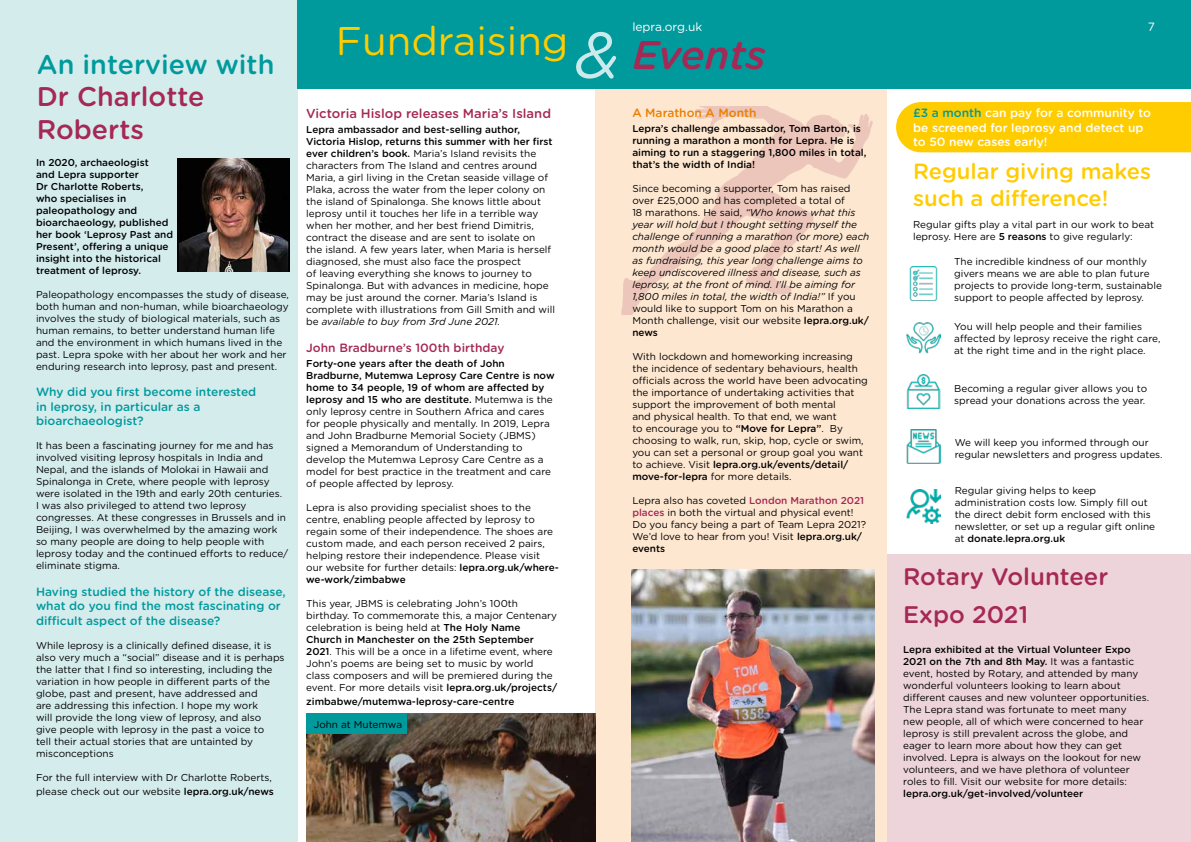
<style>
.page{position:relative;width:1191px;height:842px;background:#fff}
.page>*{position:absolute;margin:0;border:0;box-sizing:border-box;transform-origin:0 0}
.t1{font:40px "Gotham Rounded";color:#fc0}
.t2{font:500 27px/32.4px "Gotham Rounded";color:#a52855}
.t3{font:500 27px "Gotham Rounded";color:#009a9d}
.t4{font:500 24px/37px "Gotham Rounded";color:#a52855}
.t5{font:500 22px/26.4px "Gotham Rounded";color:#fc0}
.t6{font:500 13px "Gotham Rounded";color:#a52855}
.t7{font:500 12px/14.4px "Gotham Rounded";color:#009a9d}
.t8{font:500 12px/14.4px "Gotham Rounded";color:#fff}
.t9{font:500 12px "Gotham Rounded";color:#a52855}
.t10{font:500 12px "Gotham Rounded";color:#eb7f00}
.t11{font:12px "Gotham Rounded";color:#fff}
.t12{font:10px/12px "Gotham Rounded";color:#000}
.t13{font:italic 10px/12px "Gotham Rounded";color:#000}
.t14{font:500 10px/12px "Gotham Rounded";color:#000}
.s1{font-weight:500}
.s2{font-style:italic;font-size:64.7px;color:#fff}
.s3{font-weight:500;font-style:italic;color:#a52855}
.s4{font-style:italic}
.s5{font-style:normal}
.s6{font-weight:500;font-style:normal}
.s7{font-weight:500;color:#a52855}
.s8{color:#009a9d}
</style>
<div class="page">
<div style="left:595px;top:77px;width:292px;height:765px;background:#fde7d1"></div>
<img style="left:621px;top:106px;width:252px;height:209px">
<div style="left:887px;top:555px;width:304px;height:287px;background:#edd4da"></div>
<div style="left:0;top:0;width:298px;height:842px;background:#d5eced"></div>
<div style="left:298px;top:0;width:893px;height:89px;background:#009a9d"></div>
<img style="left:177px;top:158px;width:112px;height:113px">
<img style="left:306px;top:714px;width:289px;height:128px">
<div style="left:306px;top:714px;width:100px;height:20px;background:#009a9d"></div>
<img style="left:631px;top:570px;width:243px;height:272px">
<div style="left:896px;top:102px;width:295px;height:50px;background:#fc0"></div>
<img style="left:909px;top:266px;width:29px;height:34px">
<img style="left:906px;top:322px;width:34px;height:32px">
<img style="left:906px;top:374px;width:34px;height:34px">
<img style="left:906px;top:430px;width:34px;height:34px">
<img style="left:906px;top:489px;width:34px;height:34px">
<h2 class="t3" style="left:37px;top:45px;width:239px">An interview with</h2>
<h2 class="t2" style="left:37px;top:80px;width:169px">Dr Charlotte<br>Roberts</h2>
<p class="t14" style="left:36px;top:156px;width:139px">In 2020, archaeologist<br>and Lepra supporter<br>Dr Charlotte Roberts,<br>who specialises in paleopathology and bioarchaeology, published her book ‘Leprosy Past and<br>Present’, offering a unique insight into the historical treatment of leprosy.</p>
<p class="t12" style="left:36px;top:288px;width:254px">Paleopathology encompasses the study of disease, both human and non-human, while bioarchaeology involves the study of biological materials, such as human remains, to better understand human life and the environment in which humans lived in the past. Lepra spoke with her about her work and her enduring research into leprosy, past and present.</p>
<p class="t7" style="left:36px;top:384px;width:222px">Why did you first become interested in leprosy, in particular as a bioarchaeologist?</p>
<p class="t12" style="left:36px;top:439px;width:254px">It has been a fascinating journey for me and has involved visiting leprosy hospitals in India and Nepal, and the islands of Molokai in Hawaii and Spinalonga in Crete, where people with leprosy were isolated in the 19th and early 20th centuries.<br>I was also privileged to attend two leprosy congresses. At these congresses in Brussels and in Beijing, I was overwhelmed by the amazing work so many people are doing to help people with leprosy today and the continued efforts to reduce/ eliminate stigma.</p>
<p class="t7" style="left:36px;top:584px;width:251px">Having studied the history of the disease, what do you find the most fascinating or difficult aspect of the disease?</p>
<p class="t12" style="left:36px;top:638px;width:250px">While leprosy is a clinically defined disease, it is also very much a “social” disease and it is perhaps the latter that I find so interesting, including the variation in how people in different parts of the globe, past and present, have addressed and<br>are addressing this infection. I hope my work<br>will provide the long view of leprosy, and also give people with leprosy in the past a voice to<br>tell their actual stories that are untainted by misconceptions</p>
<p class="t12" style="left:36px;top:769px;width:239px;line-height:14.4px">For the full interview with Dr Charlotte Roberts, please check out our website <span class="s1">lepra.org.uk/news</span></p>
<p class="t11" style="left:632px;top:18px;width:71px">lepra.org.uk</p>
<p class="t11" style="left:1147px;top:18px;width:9px">7</p>
<h1 class="t1" style="left:336px;top:13px;width:431px">Fundraising<span class="s2">&amp;</span> <span class="s3">Events</span></h1>
<h3 class="t6" style="left:306px;top:104px;width:246px">Victoria Hislop releases Maria’s Island</h3>
<p class="t12" style="left:306px;top:123px;width:250px"><span class="s1">Lepra ambassador and best-selling author, Victoria Hislop, returns this summer with her first ever children’s book.</span> Maria’s Island revisits the characters from The Island and centres around Maria, a girl living in the Cretan seaside village of Plaka, across the water from the leper colony on the island of Spinalonga. She knows little about leprosy until it touches her life in a terrible way when her mother, and her best friend Dimitris, contract the disease and are sent to isolate on<br>the island. A few years later, when Maria is herself diagnosed, she must also face the prospect<br>of leaving everything she knows to journey to Spinalonga. But with advances in medicine, hope may be just around the corner. Maria’s Island is complete with illustrations from Gill Smith and will be <span class="s4">available to buy from 3rd June 2021.</span></p>
<p class="t9" style="left:306px;top:339px;width:200px">John Bradburne’s 100th birthday</p>
<p class="t12" style="left:306px;top:357px;width:250px"><span class="s1">Forty-one years after the death of John Bradburne, Mutemwa Leprosy Care Centre is now home to 34 people, 19 of whom are affected by leprosy and 15 who are destitute.</span> Mutemwa is the only leprosy centre in Southern Africa and cares for people physically and mentally. In 2019, Lepra and John Bradburne Memorial Society (JBMS) signed a Memorandum of Understanding to develop the Mutemwa Leprosy Care Centre as a model for best practice in the treatment and care of people affected by leprosy.</p>
<p class="t12" style="left:306px;top:501px;width:254px">Lepra is also providing specialist shoes to the centre, enabling people affected by leprosy to regain some of their independence. The shoes are custom made, and each person received 2 pairs, helping restore their independence. Please visit our website for further details: <span class="s1">lepra.org.uk/where&shy;we-work/zimbabwe</span></p>
<p class="t12" style="left:306px;top:597px;width:252px">This year, JBMS is celebrating John’s 100th birthday. To commemorate this, a major Centenary celebration is being held at <span class="s1">The Holy Name Church in Manchester on the 25th September 2021</span>. This will be a once in a lifetime event, where John’s poems are being set to music by world class composers and will be premiered during the event. For more details visit <span class="s1">lepra.org.uk/projects/</span></p>
<p class="t14" style="left:306px;top:695px;width:210px">zimbabwe/mutemwa-leprosy-care-centre</p>
<p class="t12" style="left:314px;top:718px;width:90px">John at Mutemwa</p>
<p class="t10" style="left:632px;top:105px;width:126px">A Marathon A Month</p>
<p class="t14" style="left:632px;top:122px;width:235px">Lepra’s challenge ambassador, Tom Barton, is running a marathon a month for Lepra. He is aiming to run a staggering 1,800 miles in total, that’s the width of India!</p>
<p class="t13" style="left:632px;top:182px;width:238px"><span class="s5">Since becoming a supporter, Tom has raised over £25,000 and has completed a total of<br>18 marathons. He said,</span> “Who knows what this year will hold but I thought setting myself the challenge of running a marathon (or more) each month would be a good place to start! As well as fundraising, this year long challenge aims to keep undiscovered illness and disease, such as leprosy, at the front of mind. I’ll be aiming for 1,800 miles in total, the width of India!” <span class="s5">If you would like to support Tom on his Marathon a Month challenge, visit our website</span> <span class="s6">lepra.org.uk/ news</span></p>
<p class="t12" style="left:632px;top:350px;width:237px">With lockdown and homeworking increasing the incidence of sedentary behaviours, health officials across the world have been advocating the importance of undertaking activities that support the improvement of both mental<br>and physical health. To that end, we want<br>to encourage you to <span class="s1">“Move for Lepra”</span>. By choosing to walk, run, skip, hop, cycle or swim, you can set a personal or group goal you want to achieve. Visit <span class="s1">lepra.org.uk/events/detail/ move-for-lepra</span> for more details.</p>
<p class="t12" style="left:632px;top:494px;width:235px">Lepra also has coveted <span class="s7">London Marathon 2021 places</span> in both the virtual and physical event!<br>Do you fancy being a part of Team Lepra 2021?<br>We’d love to hear from you! Visit <span class="s1">lepra.org.uk/ events</span></p>
<p class="t8" style="left:913px;top:105px;width:239px"><span class="s8">£3 a month</span> can pay for a community to be screened for leprosy and detect up to 50 new cases early!</p>
<h3 class="t5" style="left:913px;top:157px;width:240px">Regular giving makes such a difference!</h3>
<p class="t12" style="left:913px;top:218px;width:242px">Regular gifts play a vital part in our work to beat leprosy. Here are <span class="s1">5 reasons</span> to give regularly:</p>
<p class="t12" style="left:954px;top:255px;width:209px">The incredible kindness of our monthly givers means we are able to plan future projects to provide long-term, sustainable support to people affected by leprosy.</p>
<p class="t12" style="left:954px;top:320px;width:208px">You will help people and their families affected by leprosy receive the right care, at the right time and in the right place.</p>
<p class="t12" style="left:954px;top:382px;width:195px">Becoming a regular giver allows you to spread your donations across the year.</p>
<p class="t12" style="left:954px;top:436px;width:209px">We will keep you informed through our regular newsletters and progress updates.</p>
<p class="t12" style="left:954px;top:484px;width:202px">Regular giving helps to keep administration costs low. Simply fill out the direct debit form enclosed with this newsletter, or set up a regular gift online at <span class="s1">donate.lepra.org.uk</span></p>
<h3 class="t4" style="left:903px;top:557px;width:207px">Rotary Volunteer<br>Expo 2021</h3>
<p class="t12" style="left:903px;top:642px;width:247px"><span class="s1">Lepra exhibited at the Virtual Volunteer Expo 2021 on the 7th and 8th May.</span> It was a fantastic event, hosted by Rotary, and attended by many wonderful volunteers looking to learn about different causes and new volunteer opportunities.<br>The Lepra stand was fortunate to meet many new people, all of which were concerned to hear leprosy is still prevalent across the globe, and eager to learn more about how they can get involved. Lepra is always on the lookout for new volunteers, and we have plethora of volunteer roles to fill. Visit our website for more details:</p>
<p class="t14" style="left:903px;top:786px;width:182px">lepra.org.uk/get-involved/volunteer</p>
</div>
